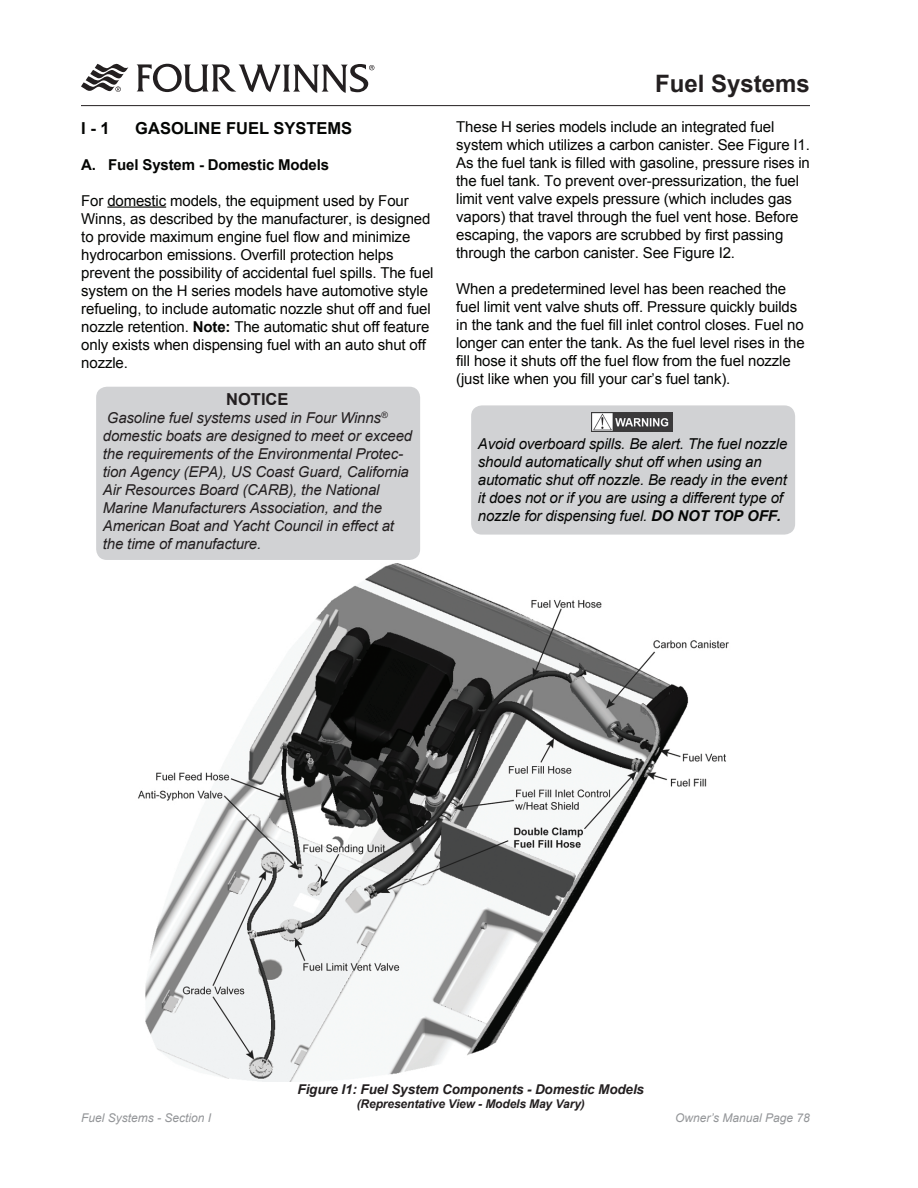
<style>
.page{position:relative;width:918px;height:1188px;background:#fff}
.page>*{position:absolute;margin:0;border:0;box-sizing:border-box;transform-origin:0 0}
.t1{font:700 24px "Arial";color:#231f20}
.t2{font:700 16.5px "Arial";color:#040503}
.t3{font:700 16.5px "Arial";color:#231f20}
.t4{font:15px/18px "Arial";letter-spacing:-.01em;color:#040503}
.t5{font:italic 15px/18px "Arial";letter-spacing:-.01em;color:#231f20}
.t6{font:italic 15px/18px "Arial";letter-spacing:-.01em;color:#050605}
.t7{font:700 15px "Arial";letter-spacing:-.01em;color:#040503}
.t8{font:italic 700 13.5px "Arial";letter-spacing:-.01em;color:#231f20}
.t9{font:italic 12px "Arial";color:#939598}
.t10{font:italic 700 12px "Arial";letter-spacing:-.01em;color:#231f20}
.s1{font-weight:700}
</style>
<div class="page">
<hr style="left:81px;top:105px;width:729px;height:1px;background:#231f20">
<svg style="left:137px;top:64px;width:237px;height:29px"></svg>
<svg style="left:81px;top:64px;width:47px;height:28px"></svg>
<div style="left:471px;top:405px;width:324px;height:130px;background:#d1d2d4;border-radius:11px"></div>
<img style="left:592px;top:412px;width:81px;height:19px">
<hr style="left:107px;top:207px;width:59px;height:1px;background:#040503">
<div style="left:96px;top:387px;width:324px;height:173px;background:#d1d2d4;border-radius:11px"></div>
<img style="left:138px;top:564px;width:591px;height:517px">
<p class="t2" style="left:81px;top:117px;width:30px">I - 1</p>
<p class="t2" style="left:135px;top:117px;width:218px">GASOLINE FUEL SYSTEMS</p>
<p class="t7" style="left:81px;top:154px;width:249px">A. Fuel System - Domestic Models</p>
<p class="t4" style="left:81px;top:191px;width:354px">For domestic models, the equipment used by Four Winns, as described by the manufacturer, is designed to provide maximum engine fuel flow and minimize hydrocarbon emissions. Overfill protection helps prevent the possibility of accidental fuel spills. The fuel system on the H series models have automotive style refueling, to include automatic nozzle shut off and fuel nozzle retention. <span class="s1">Note:</span> The automatic shut off feature only exists when dispensing fuel with an auto shut off nozzle.</p>
<p class="t3" style="left:226px;top:389px;width:64px">NOTICE</p>
<p class="t5" style="left:103px;top:409px;width:311px">Gasoline fuel systems used in Four Winns<sup>® </sup>domestic boats are designed to meet or exceed the requirements of the Environmental Protec&shy;tion Agency (EPA), US Coast Guard, California Air Resources Board (CARB), the National Marine Manufacturers Association, and the American Boat and Yacht Council in effect at the time of manufacture.</p>
<h1 class="t1" style="left:655px;top:67px;width:156px">Fuel Systems</h1>
<p class="t4" style="left:456px;top:118px;width:355px">These H series models include an integrated fuel system which utilizes a carbon canister. See Figure I1.<br>As the fuel tank is filled with gasoline, pressure rises in the fuel tank. To prevent over-pressurization, the fuel limit vent valve expels pressure (which includes gas vapors) that travel through the fuel vent hose. Before escaping, the vapors are scrubbed by first passing through the carbon canister. See Figure I2.</p>
<p class="t4" style="left:456px;top:280px;width:350px">When a predetermined level has been reached the fuel limit vent valve shuts off. Pressure quickly builds in the tank and the fuel fill inlet control closes. Fuel no longer can enter the tank. As the fuel level rises in the fill hose it shuts off the fuel flow from the fuel nozzle (just like when you fill your car’s fuel tank).</p>
<p class="t6" style="left:478px;top:435px;width:311px">Avoid overboard spills. Be alert. The fuel nozzle should automatically shut off when using an automatic shut off nozzle. Be ready in the event it does not or if you are using a different type of nozzle for dispensing fuel. <span class="s1">DO NOT TOP OFF.</span></p>
<p class="t8" style="left:298px;top:1080px;width:348px">Figure I1: Fuel System Components - Domestic Models</p>
<p class="t10" style="left:357px;top:1096px;width:230px">(Representative View - Models May Vary)</p>
<p class="t9" style="left:81px;top:1111px;width:132px">Fuel Systems - Section I</p>
<p class="t9" style="left:675px;top:1111px;width:136px">Owner’s Manual Page 78</p>
</div>
